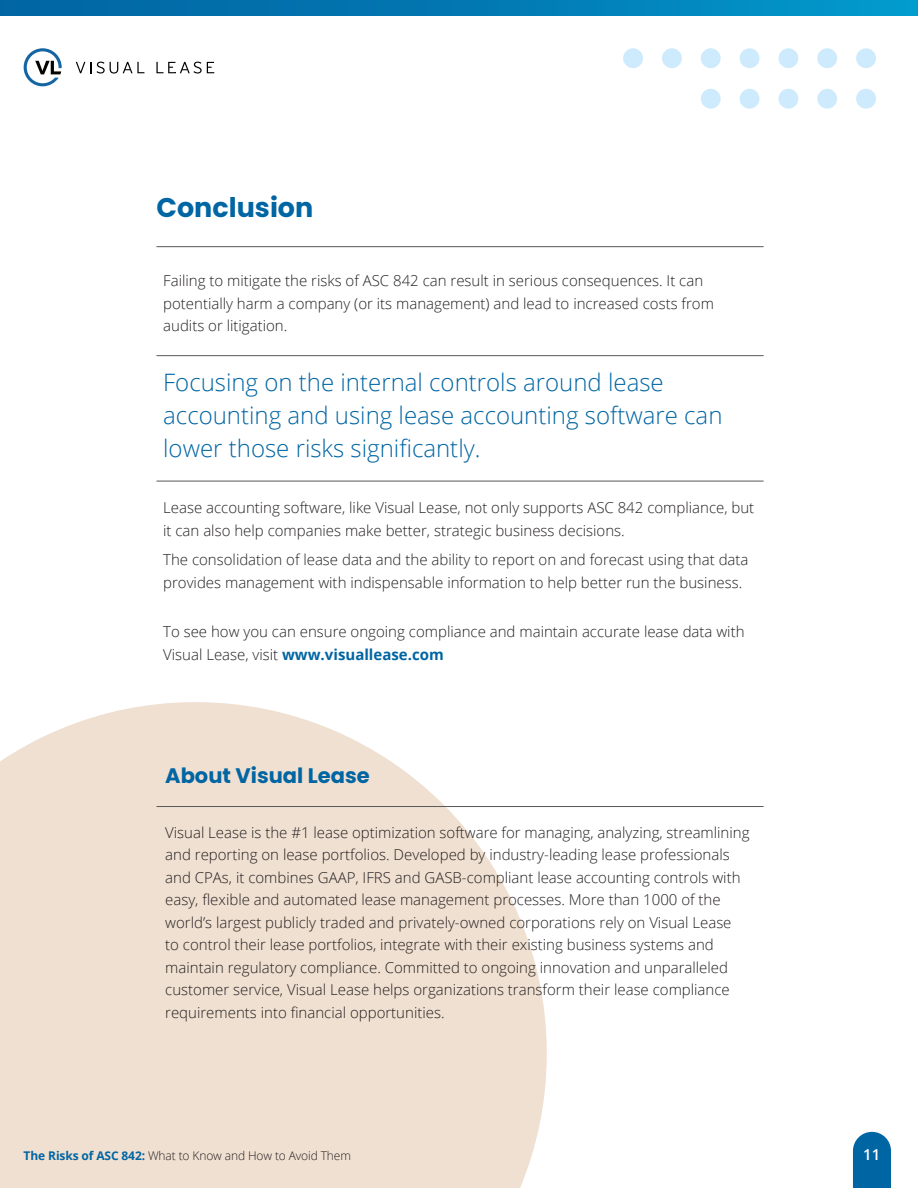
<style>
.page{position:relative;width:918px;height:1188px;background:#fff}
.page>*{position:absolute;margin:0;border:0;box-sizing:border-box;transform-origin:0 0}
.t1{font:700 27px "Poppins";color:#0065a3}
.t2{font:300 24px/33px "Open Sans";color:#0065a3}
.t3{font:700 21px "Poppins";color:#0065a3}
.t4{font:300 15px/22.5px "Open Sans";color:#231f20}
.t5{font:600 15px "Open Sans";color:#fff}
.t6{font:300 12px "Open Sans";letter-spacing:-.01em;color:#231f20}
.s1{font-weight:700;color:#0065a3}
</style>
<div class="page">
<svg style="left:76px;top:62px;width:15px;height:11px"></svg>
<svg style="left:97px;top:62px;width:47px;height:12px"></svg>
<svg style="left:156px;top:62px;width:58px;height:12px"></svg>
<svg style="left:24px;top:48px;width:38px;height:38px"></svg>
<svg style="left:0;top:0;width:918px;height:15px;background:#017bb4"></svg>
<svg style="left:853px;top:1132px;width:38px;height:56px;background:#126fa9"></svg>
<svg style="left:0;top:702px;width:547px;height:486px;background:#f1e3d6"></svg>
<div style="left:623px;top:48px;width:20px;height:20px;background:#ceeafd;border-radius:50%"></div>
<div style="left:662px;top:48px;width:20px;height:20px;background:#ceeafd;border-radius:50%"></div>
<div style="left:701px;top:48px;width:20px;height:20px;background:#ceeafd;border-radius:50%"></div>
<div style="left:740px;top:48px;width:19px;height:20px;background:#ceeafd;border-radius:50%"></div>
<div style="left:778px;top:48px;width:20px;height:20px;background:#ceeafd;border-radius:50%"></div>
<div style="left:817px;top:48px;width:20px;height:20px;background:#ceeafd;border-radius:50%"></div>
<div style="left:856px;top:48px;width:20px;height:20px;background:#ceeafd;border-radius:50%"></div>
<div style="left:701px;top:89px;width:20px;height:20px;background:#ceeafd;border-radius:50%"></div>
<div style="left:740px;top:89px;width:19px;height:20px;background:#ceeafd;border-radius:50%"></div>
<div style="left:778px;top:89px;width:20px;height:20px;background:#ceeafd;border-radius:50%"></div>
<div style="left:817px;top:89px;width:20px;height:20px;background:#ceeafd;border-radius:50%"></div>
<div style="left:856px;top:89px;width:20px;height:20px;background:#ceeafd;border-radius:50%"></div>
<hr style="left:156px;top:806px;width:608px;height:1px;background:#595959">
<hr style="left:156px;top:246px;width:608px;height:1px;background:#595959">
<hr style="left:156px;top:355px;width:608px;height:1px;background:#595959">
<hr style="left:156px;top:481px;width:608px;height:1px;background:#595959">
<p class="t1" style="left:156px;top:192px;width:158px">Conclusion</p>
<p class="t4" style="left:163px;top:269px;width:552px">Failing to mitigate the risks of ASC 842 can result in serious consequences. It can potentially harm a company (or its management) and lead to increased costs from audits or litigation.</p>
<p class="t2" style="left:163px;top:365px;width:561px">Focusing on the internal controls around lease accounting and using lease accounting software can lower those risks significantly.</p>
<p class="t4" style="left:163px;top:496px;width:593px">Lease accounting software, like Visual Lease, not only supports ASC 842 compliance, but it can also help companies make better, strategic business decisions.</p>
<p class="t4" style="left:163px;top:548px;width:587px">The consolidation of lease data and the ability to report on and forecast using that data provides management with indispensable information to help better run the business.</p>
<p class="t4" style="left:163px;top:620px;width:583px">To see how you can ensure ongoing compliance and maintain accurate lease data with<br>Visual Lease, visit <span class="s1">www.visuallease.com</span></p>
<p class="t3" style="left:165px;top:764px;width:206px">About Visual Lease</p>
<p class="t4" style="left:165px;top:821px;width:586px">Visual Lease is the #1 lease optimization software for managing, analyzing, streamlining and reporting on lease portfolios. Developed by industry-leading lease professionals and CPAs, it combines GAAP, IFRS and GASB-compliant lease accounting controls with easy, flexible and automated lease management processes. More than 1000 of the world’s largest publicly traded and privately-owned corporations rely on Visual Lease<br>to control their lease portfolios, integrate with their existing business systems and maintain regulatory compliance. Committed to ongoing innovation and unparalleled customer service, Visual Lease helps organizations transform their lease compliance requirements into financial opportunities.</p>
<p class="t6" style="left:24px;top:1147px;width:329px"><span class="s1">The Risks of ASC 842:</span> What to Know and How to Avoid Them</p>
<p class="t5" style="left:863px;top:1144px;width:19px">11</p>
</div>
